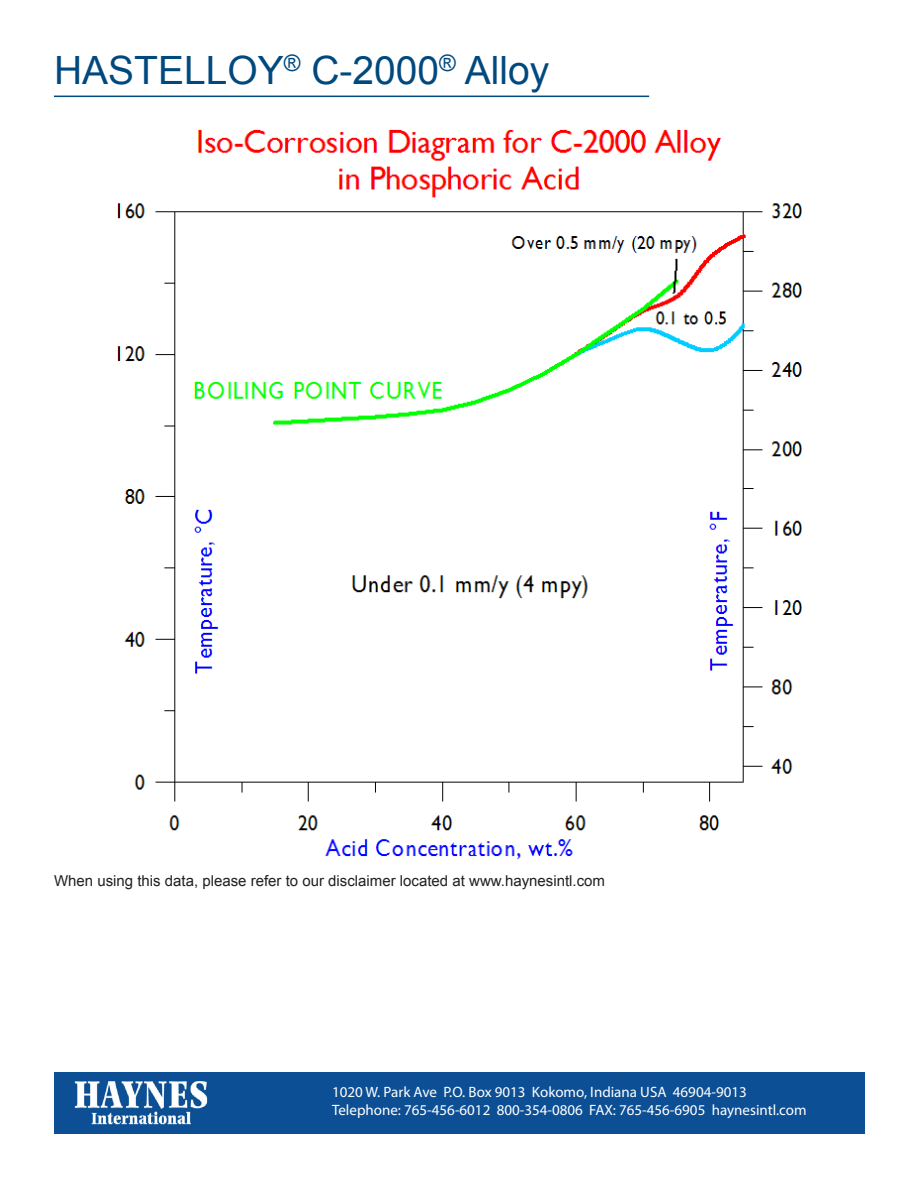
<style>
.page{position:relative;width:918px;height:1188px;background:#fff}
.page>*{position:absolute;margin:0;border:0;box-sizing:border-box;transform-origin:0 0}
.t1{font:39px "Arial";color:#00497e}
.t2{font:15px "Myriad Pro";color:#fff}
.t3{font:15px "Arial";color:#231f20}
</style>
<div class="page">
<hr style="left:54px;top:96px;width:595px;height:1px;background:#00497e">
<div style="left:54px;top:1072px;width:810px;height:62px;background:#0c4f95"></div>
<img style="left:117px;top:129px;width:685px;height:730px">
<p class="t1" style="left:54px;top:44px;width:497px">HASTELLOY<sup>®</sup> C-2000<sup>®</sup> Alloy</p>
<p class="t3" style="left:54px;top:871px;width:553px">When using this data, please refer to our disclaimer located at www.haynesintl.com</p>
<p class="t2" style="left:332px;top:1083px;width:416px">1020 W. Park Ave P.O. Box 9013 Kokomo, Indiana USA 46904-9013</p>
<p class="t2" style="left:332px;top:1101px;width:476px">Telephone: 765-456-6012 800-354-0806 FAX: 765-456-6905 haynesintl.com</p>
</div>
